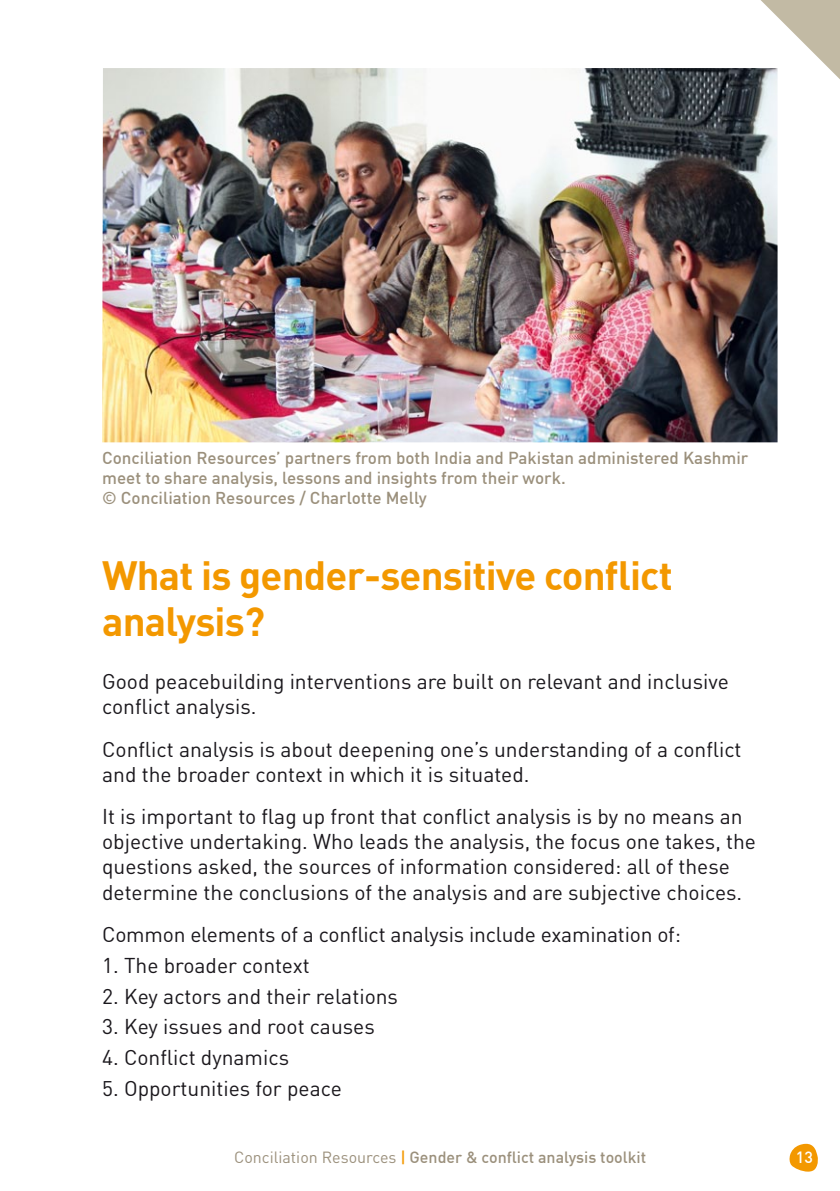
<style>
.page{position:relative;width:840px;height:1191px;background:#fff}
.page>*{position:absolute;margin:0;border:0;box-sizing:border-box;transform-origin:0 0}
.t1{font:700 40px/46px "DIN";letter-spacing:-.02em;color:#f39800}
.t2{font:21px/25.2px "DIN";color:#1a171c}
.t3{font:500 17px/20px "DIN";color:#9b907c}
.t4{font:500 16px "DIN";color:#9b907c}
.t5{font:500 16px "DIN";color:#fff}
.s1{font-weight:400}
.s2{color:#f39800}
</style>
<div class="page">
<svg style="left:789px;top:1143px;width:29px;height:28px"></svg>
<svg style="left:761px;top:0;width:78px;height:87px"></svg>
<img style="left:102px;top:68px;width:675px;height:374px">
<p class="t3" style="left:102px;top:447px;width:647px">Conciliation Resources’ partners from both India and Pakistan administered Kashmir meet to share analysis, lessons and insights from their work.<br>© Conciliation Resources / Charlotte Melly</p>
<h1 class="t1" style="left:102px;top:550px;width:571px">What is gender-sensitive conflict analysis?</h1>
<p class="t2" style="left:102px;top:668px;width:627px">Good peacebuilding interventions are built on relevant and inclusive conflict analysis.</p>
<p class="t2" style="left:102px;top:736px;width:640px">Conflict analysis is about deepening one’s understanding of a conflict and the broader context in which it is situated.</p>
<p class="t2" style="left:102px;top:803px;width:655px">It is important to flag up front that conflict analysis is by no means an objective undertaking. Who leads the analysis, the focus one takes, the questions asked, the sources of information considered: all of these determine the conclusions of the analysis and are subjective choices.</p>
<p class="t2" style="left:102px;top:921px;width:580px">Common elements of a conflict analysis include examination of:</p>
<p class="t2" style="left:102px;top:952px;width:209px">1. The broader context</p>
<p class="t2" style="left:102px;top:983px;width:297px">2. Key actors and their relations</p>
<p class="t2" style="left:102px;top:1014px;width:274px">3. Key issues and root causes</p>
<p class="t2" style="left:102px;top:1044px;width:188px">4. Conflict dynamics</p>
<p class="t2" style="left:102px;top:1075px;width:241px">5. Opportunities for peace</p>
<p class="t4" style="left:234px;top:1147px;width:413px"><span class="s1">Conciliation Resources</span> <span class="s2">|</span> Gender &amp; conflict analysis toolkit</p>
<p class="t5" style="left:795px;top:1147px;width:19px">13</p>
</div>
